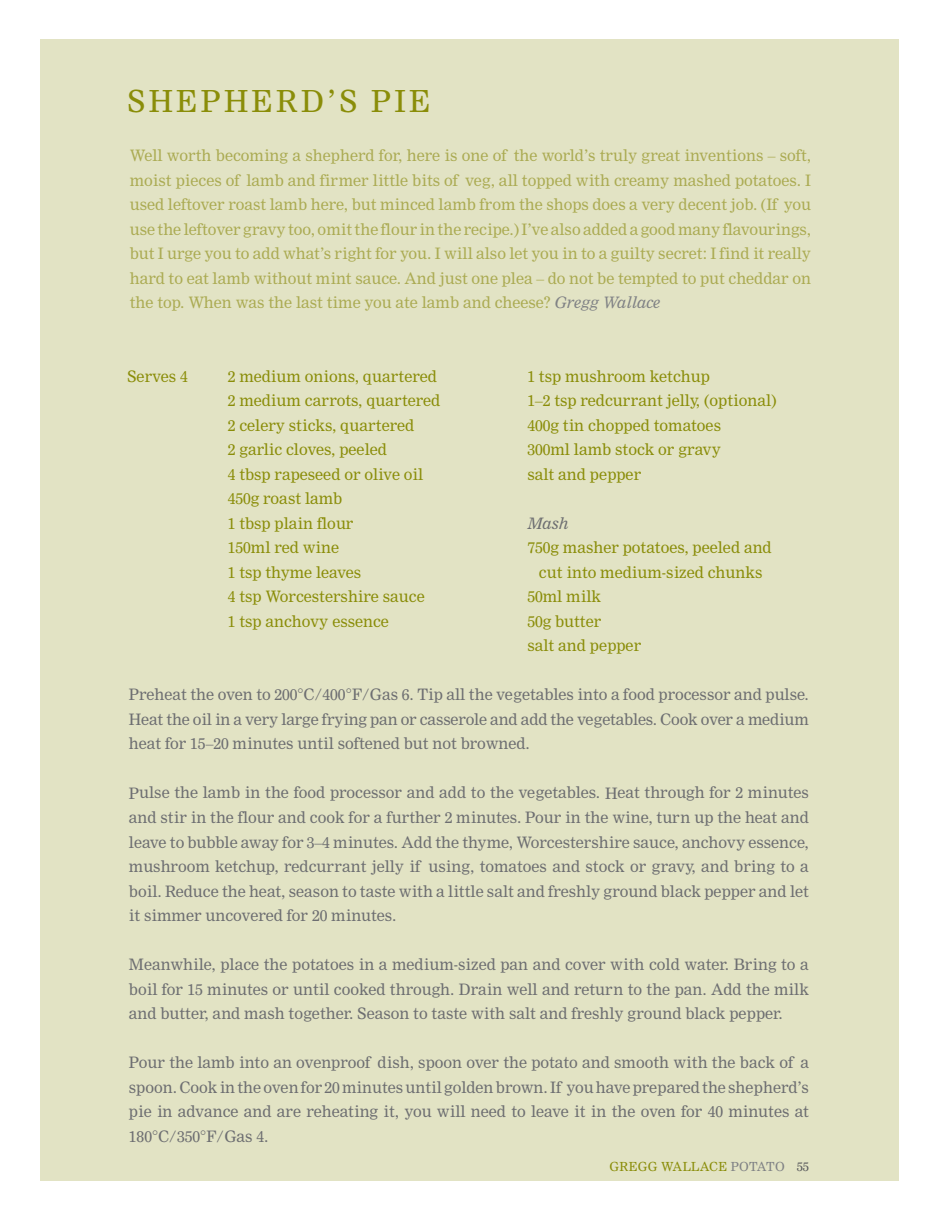
<style>
.page{position:relative;width:938px;height:1221px;background:#fff}
.page>*{position:absolute;margin:0;border:0;box-sizing:border-box;transform-origin:0 0}
.t1{font:29.75px "Nimrod";color:#8a8d09}
.t2{font:15.4px/24.5px "Nimrod";color:#6d6e71;text-align:justify}
.t3{font:15.4px/24.5px "Nimrod";color:#abab53;text-align:justify}
.t4{font:15.4px/24.5px "Nimrod";color:#8a8d09}
.t5{font:italic 15.4px "Nimrod";color:#6d6e71}
.t6{font:12.25px "Nimrod";color:#8a8d09}
.t7{font:12.25px "Nimrod";color:#808285}
.s1{font-style:italic;color:#808285}
.s2{color:#58595b}
</style>
<div class="page">
<div style="left:40px;top:40px;width:858px;height:1141px;background:#e2e3c4"></div>
<p class="t1" style="left:127px;top:83px;width:132px">She pherd</p>
<p class="t1" style="left:327px;top:83px;width:52px">’s Pie</p>
<p class="t3" style="left:130px;top:143px;width:683px">Well worth becoming a shepherd for, here is one of the world’s truly great inventions – soft, moist pieces of lamb and firmer little bits of veg, all topped with creamy mashed potatoes. I used leftover roast lamb here, but minced lamb from the shops does a very decent job. (If you use the leftover gravy too, omit the flour in the recipe.) I’ve also added a good many flavourings, but I urge you to add what’s right for you. I will also let you in to a guilty secret: I find it really hard to eat lamb without mint sauce. And just one plea – do not be tempted to put cheddar on the top. When was the last time you ate lamb and cheese? <span class="s1">Gregg Wallace</span></p>
<p class="t4" style="left:228px;top:364px;width:214px">2 medium onions, quartered<br>2 medium carrots, quartered<br>2 celery sticks, quartered<br>2 garlic cloves, peeled<br>4 tbsp rapeseed or olive oil<br>450g roast lamb<br>1 tbsp plain flour<br>150ml red wine<br>1 tsp thyme leaves<br>4 tsp Worcestershire sauce<br>1 tsp anchovy essence</p>
<p class="t4" style="left:127px;top:364px;width:62px">Serves 4</p>
<p class="t4" style="left:527px;top:364px;width:251px">1 tsp mushroom ketchup<br>1–2 tsp redcurrant jelly, (optional)<br>400g tin chopped tomatoes<br>300ml lamb stock or gravy<br>salt and pepper</p>
<p class="t5" style="left:527px;top:514px;width:43px">Mash</p>
<p class="t4" style="left:527px;top:535px;width:246px">750g masher potatoes, peeled and</p>
<p class="t4" style="left:539px;top:560px;width:225px">cut into medium-sized chunks</p>
<p class="t4" style="left:527px;top:584px;width:75px">50ml milk</p>
<p class="t4" style="left:527px;top:609px;width:75px">50g butter</p>
<p class="t4" style="left:527px;top:633px;width:115px">salt and pepper</p>
<p class="t2" style="left:129px;top:682px;width:681px">Preheat the oven to 200°C/400°F/Gas 6. Tip all the vegetables into a food processor and pulse.<br>Heat the oil in a very large frying pan or casserole and add the vegetables. Cook over a medium heat for 15–20 minutes until softened but not browned.</p>
<p class="t2" style="left:129px;top:780px;width:681px">Pulse the lamb in the food processor and add to the vegetables. Heat through for 2 minutes and stir in the flour and cook for a further 2 minutes. Pour in the wine, turn up the heat and leave to bubble away for 3–4 minutes. Add the thyme, Worcestershire sauce, anchovy essence, mushroom ketchup, redcurrant jelly if using, tomatoes and stock or gravy, and bring to a boil. Reduce the heat, season to taste with a little salt and freshly ground black pepper and let it simmer uncovered for 20 minutes.</p>
<p class="t2" style="left:129px;top:952px;width:681px">Meanwhile, place the potatoes in a medium-sized pan and cover with cold water. Bring to a boil for 15 minutes or until cooked through. Drain well and return to the pan. Add the milk and butter, and mash together. Season to taste with salt and freshly ground black pepper.</p>
<p class="t2" style="left:129px;top:1050px;width:681px">Pour the lamb into an ovenproof dish, spoon over the potato and smooth with the back of a spoon. Cook in the oven for 20 minutes until golden brown. If you have prepared the shepherd’s pie in advance and are reheating it, you will need to leave it in the oven for 40 minutes at 180°C/350°F/Gas 4.</p>
<p class="t6" style="left:609px;top:1159px;width:3px">gregg</p>
<p class="t6" style="left:661px;top:1159px;width:54px">wall ace</p>
<p class="t7" style="left:730px;top:1159px;width:80px">potato <span class="s2">55</span></p>
</div>
